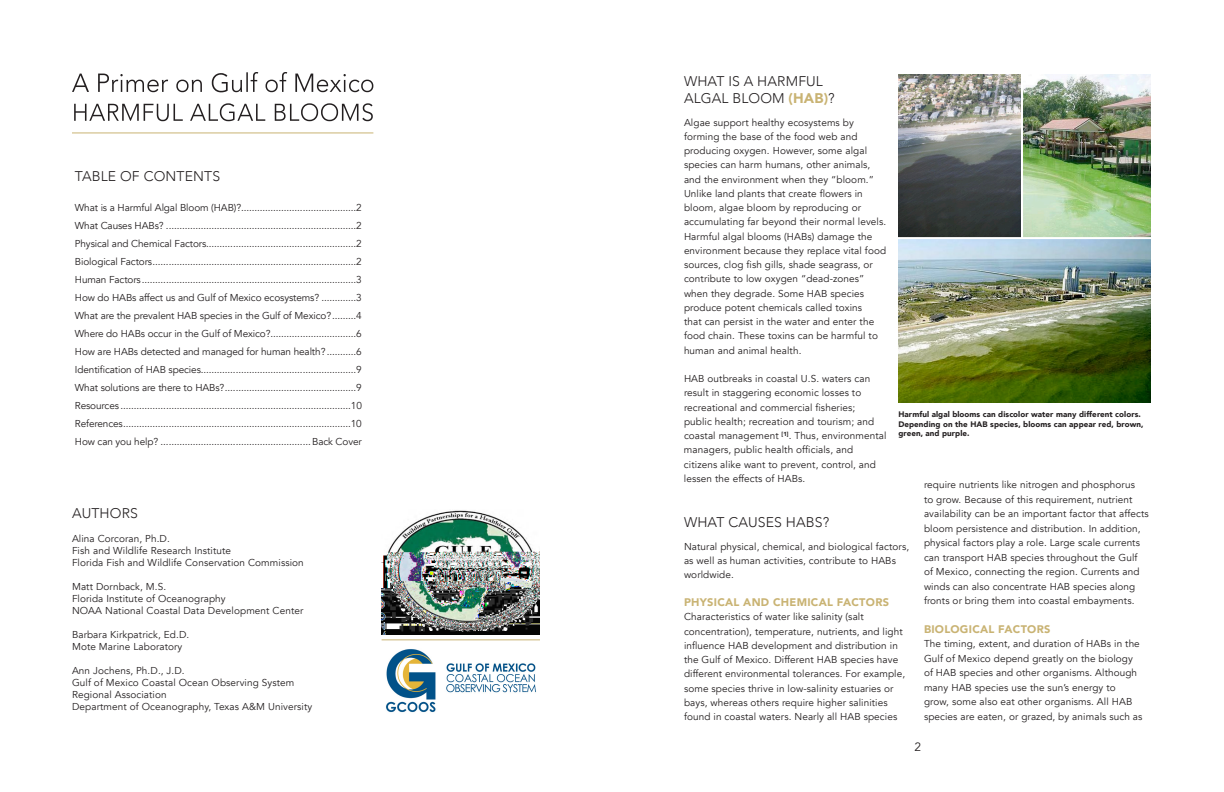
<style>
.page{position:relative;width:1224px;height:792px;background:#fff}
.page>*{position:absolute;margin:0;border:0;box-sizing:border-box;transform-origin:0 0}
.t1{font:300 14px/17.1px "Avenir";letter-spacing:.01em;color:#231f20}
.t2{font:12px "Avenir";color:#231f20}
.t3{font:900 11px "Avenir";letter-spacing:.025em;color:#c9b373}
.t4{font:10px/14.2px "Avenir";letter-spacing:.01em;color:#231f20}
.t5{font:900 8px/9.6px "Avenir";letter-spacing:.01em;color:#231f20}
.s1{font-weight:900;color:#c9b373}
</style>
<div class="page">
<svg style="left:74px;top:103px;width:299px;height:18px"></svg>
<svg style="left:72px;top:72px;width:301px;height:20px"></svg>
<hr style="left:72px;top:132px;width:301px;height:1px;background:#c9b373">
<img style="left:382px;top:510px;width:158px;height:124px">
<hr style="left:382px;top:639px;width:158px;height:1px;background:#c9b373">
<img style="left:899px;top:75px;width:122px;height:162px">
<img style="left:899px;top:239px;width:251px;height:163px">
<img style="left:1023px;top:75px;width:127px;height:162px">
<div style="left:896px;top:72px;width:257px;height:333px;border:2px solid #fff"></div>
<hr style="left:894px;top:237px;width:264px;height:2px;background:#fff">
<hr style="left:1021px;top:73px;width:2px;height:166px;background:#fff">
<img style="left:386px;top:649px;width:150px;height:64px">
<h1 class="t1" style="left:75px;top:168px;width:147px">TABLE OF CONTENTS</h1>
<p class="t4" style="left:75px;top:199px;width:289px;line-height:18px;text-align:justify">What is a Harmful Algal Bloom (HAB)?...........................................2<br>What Causes HABs? .......................................................................2<br>Physical and Chemical Factors........................................................2<br>Biological Factors............................................................................2<br>Human Factors................................................................................3<br>How do HABs affect us and Gulf of Mexico ecosystems? .............3<br>What are the prevalent HAB species in the Gulf of Mexico?.........4<br>Where do HABs occur in the Gulf of Mexico?................................6<br>How are HABs detected and managed for human health? ...........6<br>Identification of HAB species..........................................................9<br>What solutions are there to HABs?.................................................9<br>Resources ......................................................................................10<br>References.....................................................................................10<br>How can you help? ........................................................Back Cover</p>
<h1 class="t1" style="left:72px;top:505px;width:67px">AUTHORS</h1>
<p class="t4" style="left:72px;top:533px;width:233px;line-height:12px">Alina Corcoran, Ph.D.<br>Fish and Wildlife Research Institute<br>Florida Fish and Wildlife Conservation Commission</p>
<p class="t4" style="left:72px;top:581px;width:233px;line-height:12px">Matt Dornback, M.S.<br>Florida Institute of Oceanography<br>NOAA National Coastal Data Development Center</p>
<p class="t4" style="left:72px;top:629px;width:119px;line-height:12px">Barbara Kirkpatrick, Ed.D.<br>Mote Marine Laboratory</p>
<p class="t4" style="left:72px;top:665px;width:242px;line-height:12px">Ann Jochens, Ph.D., J.D.<br>Gulf of Mexico Coastal Ocean Observing System Regional Association<br>Department of Oceanography, Texas A&amp;M University</p>
<h1 class="t1" style="left:684px;top:73px;width:152px">WHAT IS A HARMFUL<br>ALGAL B LOOM <span class="s1">(HAB)</span>?</h1>
<p class="t4" style="left:684px;top:115px;width:204px">Algae support healthy ecosystems by forming the base of the food web and producing oxygen. However, some algal species can harm humans, other animals, and the environment when they “bloom.” Unlike land plants that create flowers in bloom, algae bloom by reproducing or accumulating far beyond their normal levels.<br>Harmful algal blooms (HABs) damage the environment because they replace vital food sources, clog fish gills, shade seagrass, or contribute to low oxygen “dead-zones” when they degrade. Some HAB species produce potent chemicals called toxins<br>that can persist in the water and enter the food chain. These toxins can be harmful to human and animal health.</p>
<p class="t4" style="left:684px;top:372px;width:204px">HAB outbreaks in coastal U.S. waters can result in staggering economic losses to recreational and commercial fisheries;<br>public health; recreation and tourism; and coastal management <sup>[1]</sup>. Thus, environmental managers, public health officials, and citizens alike want to prevent, control, and lessen the effects of HABs.</p>
<h1 class="t1" style="left:684px;top:514px;width:147px">WHAT CAUSES HABS?</h1>
<p class="t4" style="left:684px;top:539px;width:227px">Natural physical, chemical, and biological factors, as well as human activities, contribute to HABs worldwide.</p>
<p class="t3" style="left:684px;top:593px;width:207px">Physical and Ch emical Factors</p>
<p class="t4" style="left:684px;top:610px;width:223px">Characteristics of water like salinity (salt concentration), temperature, nutrients, and light influence HAB development and distribution in the Gulf of Mexico. Different HAB species have different environmental tolerances. For example, some species thrive in low-salinity estuaries or bays, whereas others require higher salinities found in coastal waters. Nearly all HAB species</p>
<p class="t5" style="left:898px;top:409px;width:247px">Harmful algal blooms can discolor water many different colors.<br>Depending on the HAB species, blooms can appear red, brown, green, and purple.</p>
<p class="t4" style="left:924px;top:477px;width:226px;line-height:14.5px">require nutrients like nitrogen and phosphorus<br>to grow. Because of this requirement, nutrient availability can be an important factor that affects bloom persistence and distribution. In addition, physical factors play a role. Large scale currents can transport HAB species throughout the Gulf of Mexico, connecting the region. Currents and winds can also concentrate HAB species along fronts or bring them into coastal embayments.</p>
<p class="t3" style="left:924px;top:619px;width:128px">Biological Factors</p>
<p class="t4" style="left:924px;top:637px;width:220px;line-height:14.6px">The timing, extent, and duration of HABs in the Gulf of Mexico depend greatly on the biology of HAB species and other organisms. Although many HAB species use the sun’s energy to grow, some also eat other organisms. All HAB species are eaten, or grazed, by animals such as</p>
<p class="t2" style="left:915px;top:740px;width:8px">2</p>
</div>
